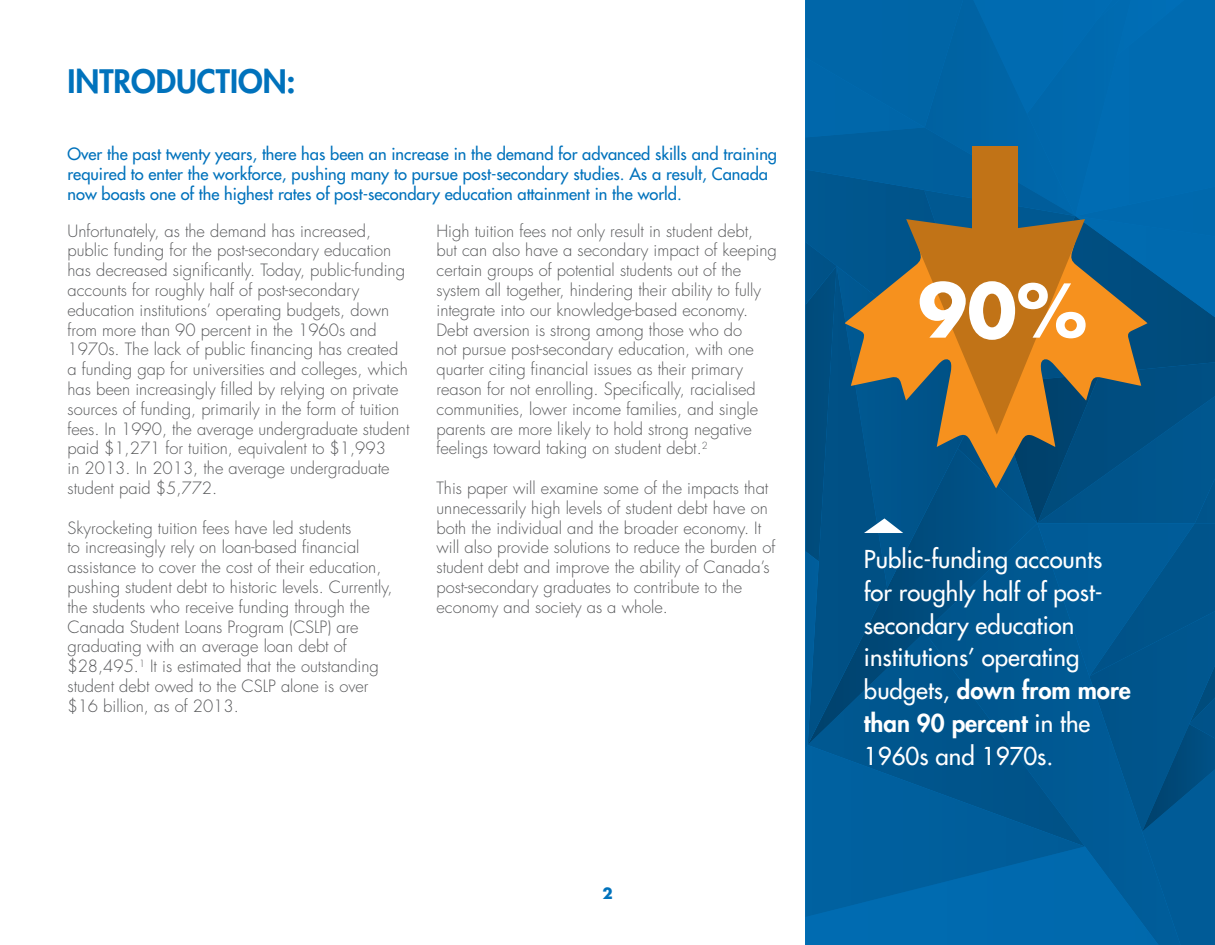
<style>
.page{position:relative;width:1215px;height:945px;background:#fff}
.page>*{position:absolute;margin:0;border:0;box-sizing:border-box;transform-origin:0 0}
.t1{font:700 72px "Futura Std";color:#fff}
.t2{font:800 31.5px "Futura Std";color:#0072bc}
.t3{font:500 24px/32.8px "Futura Std";color:#fff}
.t4{font:300 16.5px/19.8px "Futura Std";color:#57585a}
.t5{font:500 16.5px/19.8px "Futura Std";color:#0072bc}
.t6{font:700 15px "Futura Std";color:#0072bc}
.s1{font-weight:800}
</style>
<div class="page">
<svg style="left:806px;top:0;width:409px;height:945px;background:#185f88"></svg>
<div style="left:972px;top:146px;width:46px;height:109px;background:#c17317"></div>
<h2 class="t2" style="left:68px;top:62px;width:230px">Introduction:</h2>
<p class="t5" style="left:68px;top:144px;width:711px">Over the past twenty years, there has been an increase in the demand for advanced skills and training required to enter the workforce, pushing many to pursue post-secondary studies. As a result, Canada now boasts one of the highest rates of post-secondary education attainment in the world.</p>
<p class="t4" style="left:68px;top:221px;width:343px">Unfortunately, as the demand has increased, public funding for the post-secondary education has decreased significantly. Today, public-funding accounts for roughly half of post-secondary education institutions’ operating budgets, down from more than 90 percent in the 1960s and 1970s. The lack of public financing has created a funding gap for universities and colleges, which has been increasingly filled by relying on private sources of funding, primarily in the form of tuition fees. In 1990, the average undergraduate student paid $1,271 for tuition, equivalent to $1,993<br>in 2013. In 2013, the average undergraduate student paid $5,772.</p>
<p class="t4" style="left:68px;top:518px;width:327px">Skyrocketing tuition fees have led students<br>to increasingly rely on loan-based financial assistance to cover the cost of their education, pushing student debt to historic levels. Currently, the students who receive funding through the Canada Student Loans Program (CSLP) are graduating with an average loan debt of $28,495.<sup>1</sup> It is estimated that the outstanding student debt owed to the CSLP alone is over $16 billion, as of 2013.</p>
<p class="t4" style="left:437px;top:221px;width:342px">High tuition fees not only result in student debt, but can also have a secondary impact of keeping certain groups of potential students out of the system all together, hindering their ability to fully integrate into our knowledge-based economy.<br>Debt aversion is strong among those who do<br>not pursue post-secondary education, with one quarter citing financial issues as their primary reason for not enrolling. Specifically, racialised communities, lower income families, and single parents are more likely to hold strong negative feelings toward taking on student debt.<sup>2</sup></p>
<p class="t4" style="left:437px;top:479px;width:340px">This paper will examine some of the impacts that unnecessarily high levels of student debt have on both the individual and the broader economy. It will also provide solutions to reduce the burden of student debt and improve the ability of Canada’s post-secondary graduates to contribute to the economy and society as a whole.</p>
<p class="t6" style="left:602px;top:883px;width:12px">2</p>
<h1 class="t1" style="left:918px;top:263px;width:170px">90%</h1>
<h3 class="t3" style="left:864px;top:543px;width:268px">Public-funding accounts for roughly half of post&shy;secondary education institutions’ operating budgets, <span class="s1">down from more than 90 percent</span> in the<br>1960s and 1970s.</h3>
</div>
